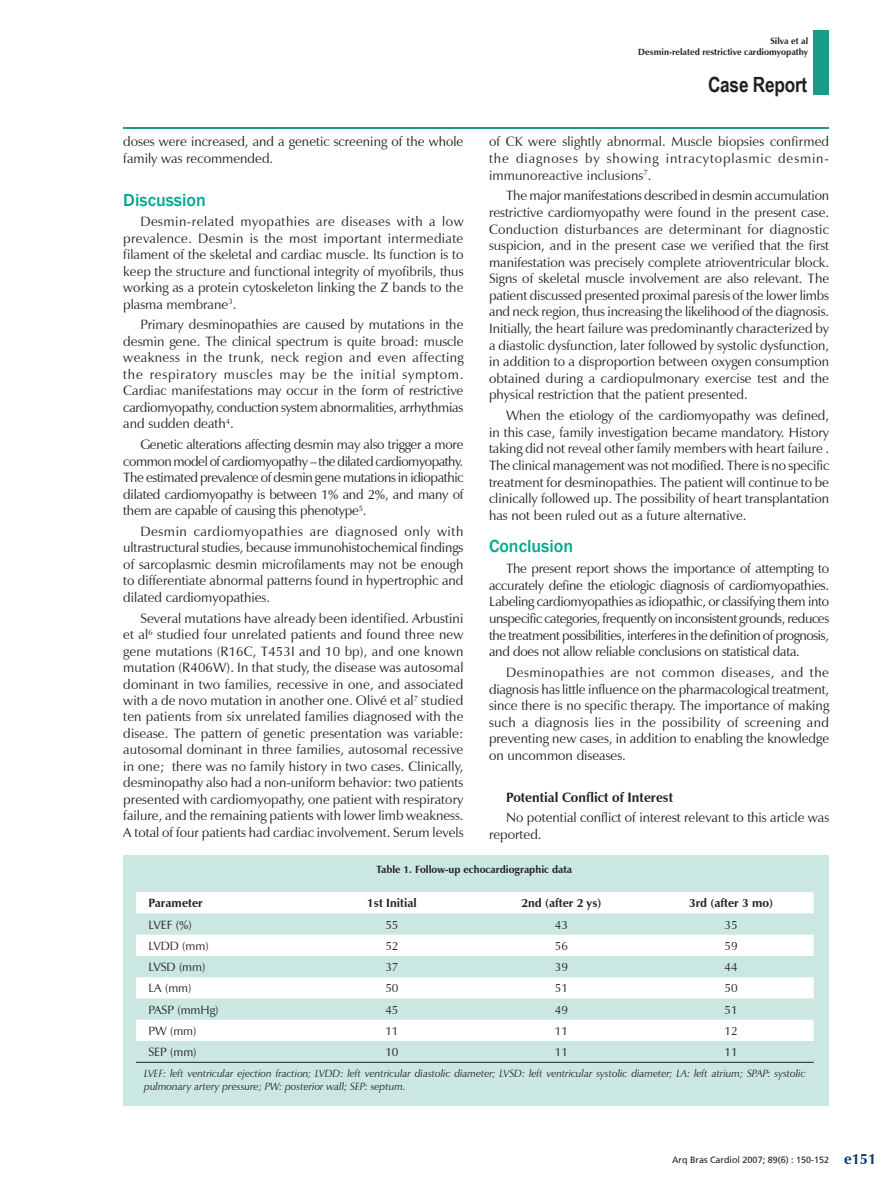
<style>
.page{position:relative;width:893px;height:1191px;background:#fff}
.page>*{position:absolute;margin:0;border:0;box-sizing:border-box;transform-origin:0 0}
.t1{font:700 21px "Arial Narrow";letter-spacing:-.01em;color:#231f20}
.t2{font:500 18px "Franklin Gothic";color:#00a78e}
.t3{font:700 15px "Zapf Humanist 601 BT";color:#013775}
.t4{font:13.5px/16.5px "Zapf Humanist 601 BT";color:#231f20;text-align:justify}
.t5{font:700 13.5px "Zapf Humanist 601 BT";color:#231f20}
.t6{font:12px "Zapf Humanist 601 BT";color:#231f20}
.t7{font:700 12px "Zapf Humanist 601 BT";color:#231f20}
.t8{font:italic 10.5px/12.6px "Zapf Humanist 601 BT";color:#231f20}
.t9{font:700 10.5px "Zapf Humanist 601 BT";color:#231f20}
.t10{font:700 9px/10.8px "Zapf Humanist 601 BT";color:#231f20;text-align:right}
.t11{font:9px "Frutiger";color:#231f20}
</style>
<div class="page">
<hr style="left:123px;top:127px;width:706px;height:1px;background:#189c88">
<div style="left:813px;top:30px;width:16px;height:64px;background:#189c88"></div>
<div style="left:123px;top:855px;width:706px;height:251px;background:#cae7e2"></div>
<svg style="left:136px;top:892px;width:678px;height:149px;fill:#fff"></svg>
<hr style="left:136px;top:1062px;width:169px;height:1px;background:#231f20">
<hr style="left:305px;top:1062px;width:170px;height:1px;background:#231f20">
<hr style="left:475px;top:1062px;width:169px;height:1px;background:#231f20">
<hr style="left:644px;top:1062px;width:170px;height:1px;background:#231f20">
<p class="t10" style="left:638px;top:36px;width:171px">Silva et al<br>Desmin-related restrictive cardiomyopathy</p>
<h1 class="t1" style="left:708px;top:69px;width:101px">Case Report</h1>
<p class="t4" style="left:123px;top:133px;width:342px">doses were increased, and a genetic screening of the whole family was recommended.</p>
<h2 class="t2" style="left:123px;top:188px;width:84px">Discussion</h2>
<p class="t4" style="left:123px;top:213px;width:342px;text-indent:17px">Desmin-related myopathies are diseases with a low prevalence. Desmin is the most important intermediate filament of the skeletal and cardiac muscle. Its function is to keep the structure and functional integrity of myofibrils, thus working as a protein cytoskeleton linking the Z bands to the plasma membrane<sup>3</sup>.</p>
<p class="t4" style="left:123px;top:316px;width:342px;text-indent:17px">Primary desminopathies are caused by mutations in the desmin gene. The clinical spectrum is quite broad: muscle weakness in the trunk, neck region and even affecting the respiratory muscles may be the initial symptom.<br>Cardiac manifestations may occur in the form of restrictive cardiomyopathy, conduction system abnormalities, arrhythmias and sudden death<sup>4</sup>.</p>
<p class="t4" style="left:123px;top:436px;width:342px;text-indent:17px">Genetic alterations affecting desmin may also trigger a more common model of cardiomyopathy – the dilated cardiomyopathy.<br>The estimated prevalence of desmin gene mutations in idiopathic dilated cardiomyopathy is between 1% and 2%, and many of them are capable of causing this phenotype<sup>5</sup>.</p>
<p class="t4" style="left:123px;top:523px;width:342px;text-indent:17px">Desmin cardiomyopathies are diagnosed only with ultrastructural studies, because immunohistochemical findings of sarcoplasmic desmin microfilaments may not be enough to differentiate abnormal patterns found in hypertrophic and dilated cardiomyopathies.</p>
<p class="t4" style="left:123px;top:609px;width:342px;text-indent:17px">Several mutations have already been identified. Arbustini et al<sup>6</sup> studied four unrelated patients and found three new gene mutations (R16C, T453I and 10 bp), and one known mutation (R406W). In that study, the disease was autosomal dominant in two families, recessive in one, and associated with a de novo mutation in another one. Olivé et al<sup>7</sup> studied ten patients from six unrelated families diagnosed with the disease. The pattern of genetic presentation was variable: autosomal dominant in three families, autosomal recessive in one; there was no family history in two cases. Clinically, desminopathy also had a non-uniform behavior: two patients presented with cardiomyopathy, one patient with respiratory failure, and the remaining patients with lower limb weakness.<br>A total of four patients had cardiac involvement. Serum levels</p>
<p class="t9" style="left:376px;top:863px;width:197px">Table 1. Follow-up echocardiographic data</p>
<p class="t7" style="left:148px;top:895px;width:56px">Parameter</p>
<p class="t7" style="left:367px;top:895px;width:51px">1st Initial</p>
<p class="t7" style="left:521px;top:895px;width:82px">2nd (after 2 ys)</p>
<p class="t7" style="left:689px;top:895px;width:85px">3rd (after 3 mo)</p>
<p class="t6" style="left:148px;top:917px;width:45px">LVEF (%)</p>
<p class="t6" style="left:385px;top:917px;width:15px">55</p>
<p class="t6" style="left:555px;top:917px;width:15px">43</p>
<p class="t6" style="left:724px;top:917px;width:15px">35</p>
<p class="t6" style="left:148px;top:938px;width:62px">LVDD (mm)</p>
<p class="t6" style="left:385px;top:938px;width:15px">52</p>
<p class="t6" style="left:555px;top:938px;width:15px">56</p>
<p class="t6" style="left:724px;top:938px;width:15px">59</p>
<p class="t6" style="left:148px;top:959px;width:59px">LVSD (mm)</p>
<p class="t6" style="left:385px;top:959px;width:15px">37</p>
<p class="t6" style="left:555px;top:959px;width:15px">39</p>
<p class="t6" style="left:724px;top:959px;width:15px">44</p>
<p class="t6" style="left:148px;top:980px;width:45px">LA (mm)</p>
<p class="t6" style="left:385px;top:980px;width:15px">50</p>
<p class="t6" style="left:555px;top:980px;width:15px">51</p>
<p class="t6" style="left:724px;top:980px;width:15px">50</p>
<p class="t6" style="left:148px;top:1002px;width:72px">PASP (mmHg)</p>
<p class="t6" style="left:385px;top:1002px;width:15px">45</p>
<p class="t6" style="left:555px;top:1002px;width:15px">49</p>
<p class="t6" style="left:724px;top:1002px;width:15px">51</p>
<p class="t6" style="left:148px;top:1023px;width:50px">PW (mm)</p>
<p class="t6" style="left:385px;top:1023px;width:15px">11</p>
<p class="t6" style="left:555px;top:1023px;width:15px">11</p>
<p class="t6" style="left:724px;top:1023px;width:15px">12</p>
<p class="t6" style="left:148px;top:1044px;width:50px">SEP (mm)</p>
<p class="t6" style="left:385px;top:1044px;width:15px">10</p>
<p class="t6" style="left:555px;top:1044px;width:15px">11</p>
<p class="t6" style="left:724px;top:1044px;width:15px">11</p>
<p class="t8" style="left:144px;top:1067px;width:663px">LVEF: left ventricular ejection fraction; LVDD: left ventricular diastolic diameter; LVSD: left ventricular systolic diameter; LA: left atrium; SPAP: systolic pulmonary artery pressure; PW: posterior wall; SEP: septum.</p>
<p class="t4" style="left:489px;top:133px;width:342px">of CK were slightly abnormal. Muscle biopsies confirmed the diagnoses by showing intracytoplasmic desmin&shy;immunoreactive inclusions<sup>7</sup>.</p>
<p class="t4" style="left:489px;top:187px;width:342px;text-indent:17px">The major manifestations described in desmin accumulation restrictive cardiomyopathy were found in the present case.<br>Conduction disturbances are determinant for diagnostic suspicion, and in the present case we verified that the first manifestation was precisely complete atrioventricular block.<br>Signs of skeletal muscle involvement are also relevant. The patient discussed presented proximal paresis of the lower limbs and neck region, thus increasing the likelihood of the diagnosis.<br>Initially, the heart failure was predominantly characterized by a diastolic dysfunction, later followed by systolic dysfunction, in addition to a disproportion between oxygen consumption obtained during a cardiopulmonary exercise test and the physical restriction that the patient presented.</p>
<p class="t4" style="left:489px;top:407px;width:342px;text-indent:17px">When the etiology of the cardiomyopathy was defined, in this case, family investigation became mandatory. History taking did not reveal other family members with heart failure .<br>The clinical management was not modified. There is no specific treatment for desminopathies. The patient will continue to be clinically followed up. The possibility of heart transplantation has not been ruled out as a future alternative.</p>
<h2 class="t2" style="left:489px;top:535px;width:86px">Conclusion</h2>
<p class="t4" style="left:489px;top:560px;width:342px;text-indent:17px">The present report shows the importance of attempting to accurately define the etiologic diagnosis of cardiomyopathies.<br>Labeling cardiomyopathies as idiopathic, or classifying them into unspecific categories, frequently on inconsistent grounds, reduces the treatment possibilities, interferes in the definition of prognosis, and does not allow reliable conclusions on statistical data.</p>
<p class="t4" style="left:489px;top:664px;width:342px;text-indent:17px">Desminopathies are not common diseases, and the diagnosis has little influence on the pharmacological treatment, since there is no specific therapy. The importance of making such a diagnosis lies in the possibility of screening and preventing new cases, in addition to enabling the knowledge on uncommon diseases.</p>
<p class="t5" style="left:506px;top:788px;width:169px">Potential Conflict of Interest</p>
<p class="t4" style="left:489px;top:809px;width:342px;text-indent:17px">No potential conflict of interest relevant to this article was reported.</p>
<p class="t11" style="left:672px;top:1154px;width:159px">Arq Bras Cardiol 2007; 89(6) : 150-152</p>
<p class="t3" style="left:844px;top:1149px;width:34px">e151</p>
</div>
